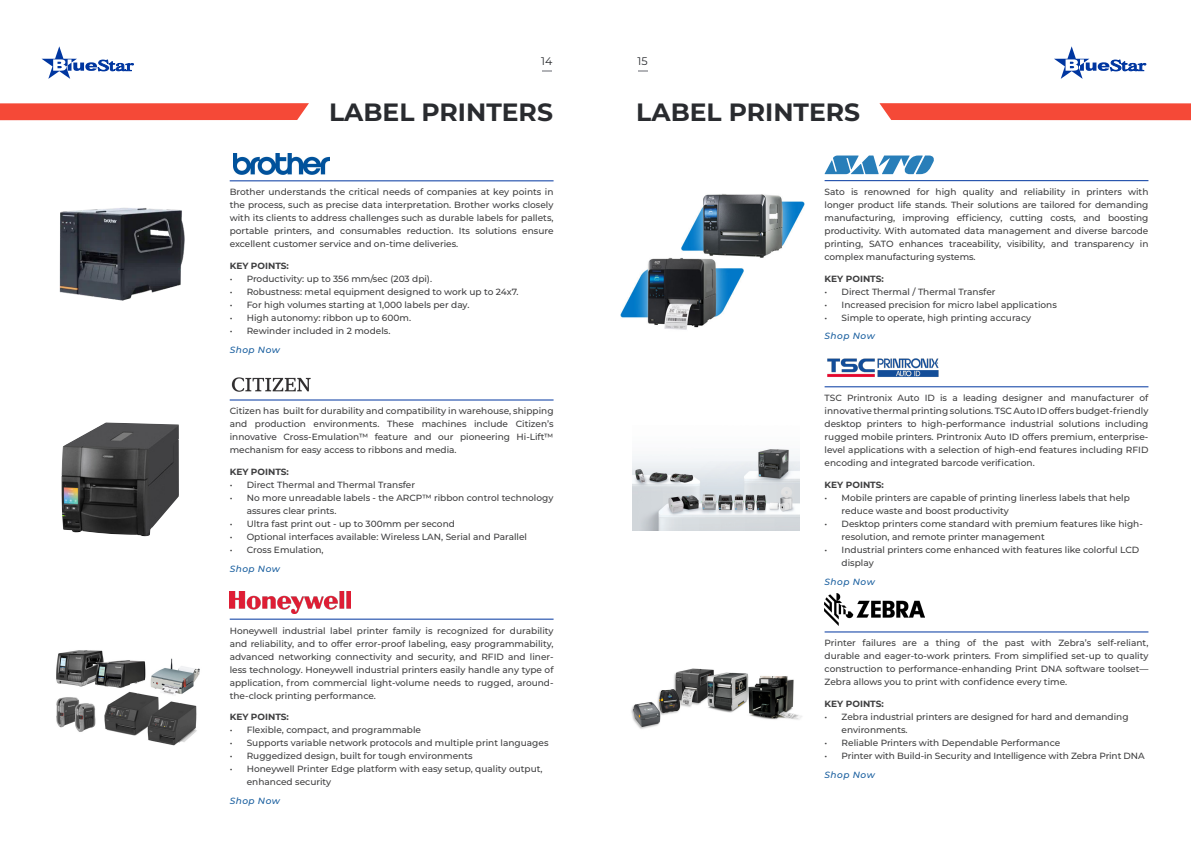
<style>
.page{position:relative;width:1191px;height:842px;background:#fff}
.page>*{position:absolute;margin:0;border:0;box-sizing:border-box;transform-origin:0 0}
.Headline{font:700 25px "Montserrat";color:#292b2f}
.t1{font:11px "Montserrat";color:#292b2f}
.Paragraph{font:500 9px/13px "Montserrat";color:#3e3e3f;text-align:justify}
.KeyPoints{font:700 9px "Montserrat";color:#3e3e3f}
.Websites{font:italic 500 9px "Montserrat";letter-spacing:.05em;color:#175d9e}
</style>
<div class="page">
<svg style="left:42px;top:46px;width:92px;height:33px"></svg>
<svg style="left:1054px;top:46px;width:92px;height:33px"></svg>
<svg style="left:0;top:103px;width:309px;height:17px;background:#f54f3e"></svg>
<svg style="left:879px;top:103px;width:312px;height:17px;background:#f54f3e"></svg>
<svg style="left:638px;top:70px;width:9px;height:2px"></svg>
<svg style="left:542px;top:70px;width:10px;height:2px"></svg>
<img style="left:56px;top:650px;width:144px;height:96px">
<img style="left:61px;top:422px;width:118px;height:114px">
<img style="left:59px;top:207px;width:126px;height:94px">
<img style="left:632px;top:448px;width:167px;height:82px">
<img style="left:631px;top:668px;width:171px;height:61px">
<img style="left:620px;top:257px;width:123px;height:73px">
<img style="left:681px;top:193px;width:123px;height:72px">
<hr style="left:824px;top:180px;width:324px;height:1px;background:#0036a0">
<hr style="left:824px;top:386px;width:324px;height:1px;background:#0036a0">
<hr style="left:824px;top:631px;width:324px;height:1px;background:#0036a0">
<svg style="left:824px;top:156px;width:110px;height:18px"></svg>
<img style="left:827px;top:358px;width:112px;height:19px">
<img style="left:824px;top:594px;width:100px;height:32px">
<hr style="left:230px;top:180px;width:323px;height:1px;background:#0036a0">
<hr style="left:230px;top:400px;width:323px;height:1px;background:#0036a0">
<hr style="left:230px;top:619px;width:323px;height:1px;background:#0036a0">
<img style="left:233px;top:153px;width:96px;height:22px">
<img style="left:231px;top:377px;width:80px;height:15px">
<img style="left:230px;top:592px;width:121px;height:21px">
<p class="t1" style="left:541px;top:53px;width:13px">14</p>
<p class="t1" style="left:637px;top:53px;width:12px">15</p>
<p class="Headline" style="left:329px;top:94px;width:225px">LABEL PRINTERS</p>
<p class="Headline" style="left:636px;top:94px;width:225px">LABEL PRINTERS</p>
<p class="Paragraph" style="left:230px;top:185px;width:325px">Brother understands the critical needs of companies at key points in the process, such as precise data interpretation. Brother works closely with its clients to address challenges such as durable labels for pallets, portable printers, and consumables reduction. Its solutions ensure excellent customer service and on-time deliveries.</p>
<p class="KeyPoints" style="left:230px;top:259px;width:61px">KEY POINTS:</p>
<p class="Paragraph" style="left:230px;top:272px;width:204px">• Productivity: up to 356 mm/sec (203 dpi).</p>
<p class="Paragraph" style="left:230px;top:285px;width:290px">• Robustness: metal equipment designed to work up to 24x7.</p>
<p class="Paragraph" style="left:230px;top:298px;width:241px">• For high volumes starting at 1,000 labels per day.</p>
<p class="Paragraph" style="left:230px;top:311px;width:183px">• High autonomy: ribbon up to 600m.</p>
<p class="Paragraph" style="left:230px;top:324px;width:162px">• Rewinder included in 2 models.</p>
<p class="Websites" style="left:230px;top:343px;width:52px">Shop Now</p>
<p class="Paragraph" style="left:230px;top:404px;width:325px">Citizen has built for durability and compatibility in warehouse, shipping and production environments. These machines include Citizen’s innovative Cross-Emulation™ feature and our pioneering Hi-Lift™ mechanism for easy access to ribbons and media.</p>
<p class="KeyPoints" style="left:230px;top:465px;width:61px">KEY POINTS:</p>
<p class="Paragraph" style="left:230px;top:478px;width:187px">• Direct Thermal and Thermal Transfer</p>
<p class="Paragraph" style="left:247px;top:491px;width:308px;text-indent:-17px">• No more unreadable labels - the ARCP™ ribbon control technology assures clear prints.</p>
<p class="Paragraph" style="left:230px;top:517px;width:227px">• Ultra fast print out - up to 300mm per second</p>
<p class="Paragraph" style="left:230px;top:530px;width:299px">• Optional interfaces available: Wireless LAN, Serial and Parallel</p>
<p class="Paragraph" style="left:230px;top:543px;width:95px">• Cross Emulation,</p>
<p class="Websites" style="left:230px;top:562px;width:52px">Shop Now</p>
<p class="Paragraph" style="left:230px;top:624px;width:325px">Honeywell industrial label printer family is recognized for durability and reliability, and to offer error-proof labeling, easy programmability, advanced networking connectivity and security, and RFID and liner&shy;less technology. Honeywell industrial printers easily handle any type of application, from commercial light-volume needs to rugged, around&shy;the-clock printing performance.</p>
<p class="KeyPoints" style="left:230px;top:710px;width:61px">KEY POINTS:</p>
<p class="Paragraph" style="left:230px;top:723px;width:193px">• Flexible, compact, and programmable</p>
<p class="Paragraph" style="left:230px;top:736px;width:320px">• Supports variable network protocols and multiple print languages</p>
<p class="Paragraph" style="left:230px;top:749px;width:244px">• Ruggedized design, built for tough environments</p>
<p class="Paragraph" style="left:247px;top:762px;width:297px;text-indent:-17px">• Honeywell Printer Edge platform with easy setup, quality output, enhanced security</p>
<p class="Websites" style="left:230px;top:794px;width:52px">Shop Now</p>
<p class="Paragraph" style="left:824px;top:185px;width:325px">Sato is renowned for high quality and reliability in printers with longer product life stands. Their solutions are tailored for demanding manufacturing, improving efficiency, cutting costs, and boosting productivity. With automated data management and diverse barcode printing, SATO enhances traceability, visibility, and transparency in complex manufacturing systems.</p>
<p class="KeyPoints" style="left:824px;top:272px;width:61px">KEY POINTS:</p>
<p class="Paragraph" style="left:824px;top:285px;width:172px">• Direct Thermal / Thermal Transfer</p>
<p class="Paragraph" style="left:824px;top:298px;width:234px">• Increased precision for micro label applications</p>
<p class="Paragraph" style="left:824px;top:311px;width:208px">• Simple to operate, high printing accuracy</p>
<p class="Websites" style="left:824px;top:330px;width:52px">Shop Now</p>
<p class="Paragraph" style="left:824px;top:391px;width:325px">TSC Printronix Auto ID is a leading designer and manufacturer of innovative thermal printing solutions. TSC Auto ID offers budget-friendly desktop printers to high-performance industrial solutions including rugged mobile printers. Printronix Auto ID offers premium, enterprise&shy;level applications with a selection of high-end features including RFID encoding and integrated barcode verification.</p>
<p class="KeyPoints" style="left:824px;top:478px;width:61px">KEY POINTS:</p>
<p class="Paragraph" style="left:841px;top:491px;width:290px;text-indent:-17px">• Mobile printers are capable of printing linerless labels that help reduce waste and boost productivity</p>
<p class="Paragraph" style="left:841px;top:517px;width:303px;text-indent:-17px">• Desktop printers come standard with premium features like high&shy;resolution, and remote printer management</p>
<p class="Paragraph" style="left:841px;top:543px;width:299px;text-indent:-17px">• Industrial printers come enhanced with features like colorful LCD display</p>
<p class="Websites" style="left:824px;top:575px;width:52px">Shop Now</p>
<p class="Paragraph" style="left:824px;top:636px;width:325px">Printer failures are a thing of the past with Zebra’s self-reliant, durable and eager-to-work printers. From simplified set-up to quality construction to performance-enhanding Print DNA software toolset— Zebra allows you to print with confidence every time.</p>
<p class="KeyPoints" style="left:824px;top:697px;width:61px">KEY POINTS:</p>
<p class="Paragraph" style="left:841px;top:710px;width:288px;text-indent:-17px">• Zebra industrial printers are designed for hard and demanding environments.</p>
<p class="Paragraph" style="left:824px;top:736px;width:237px">• Reliable Printers with Dependable Performance</p>
<p class="Paragraph" style="left:824px;top:749px;width:322px">• Printer with Build-in Security and Intelligence with Zebra Print DNA</p>
<p class="Websites" style="left:824px;top:768px;width:52px">Shop Now</p>
</div>
